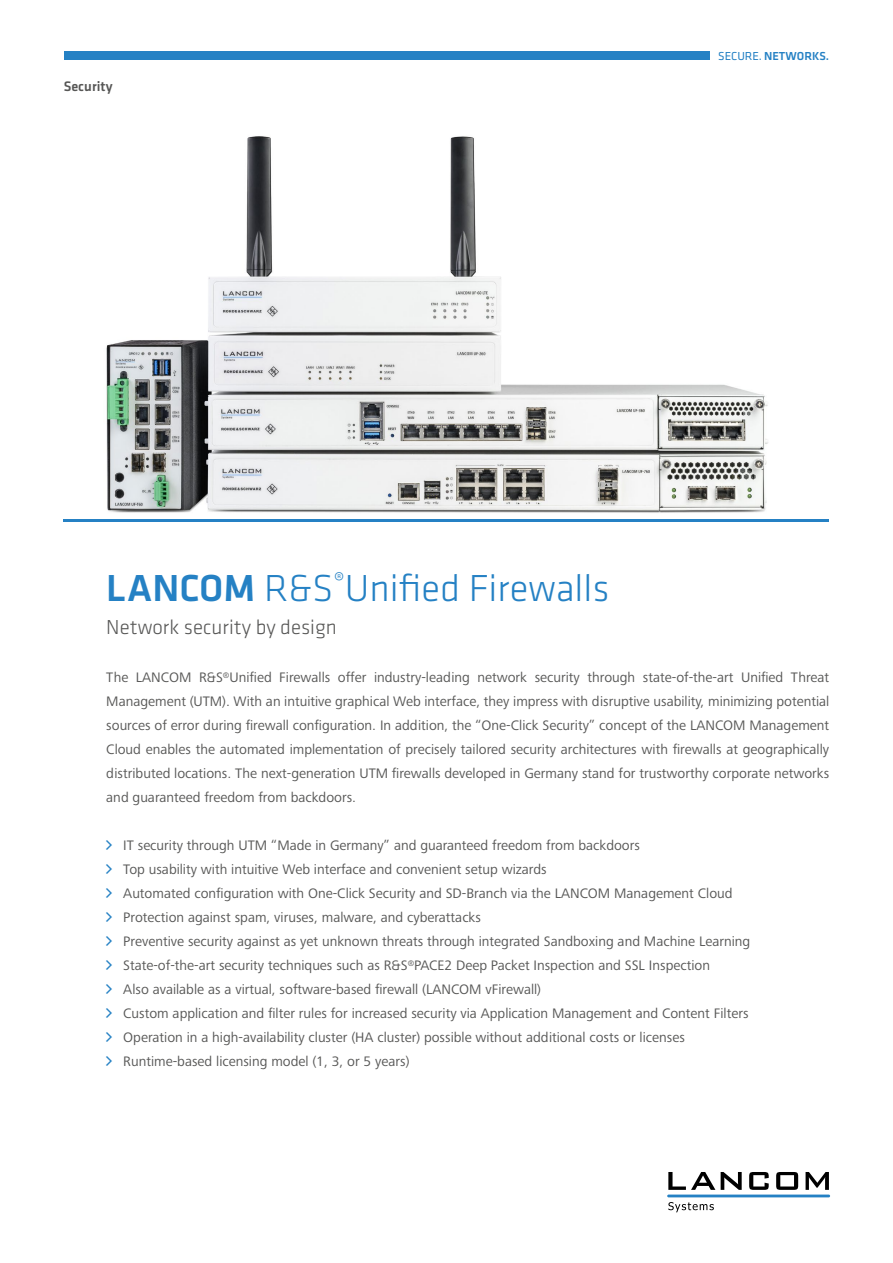
<style>
.page{position:relative;width:893px;height:1263px;background:#fff}
.page>*{position:absolute;margin:0;border:0;box-sizing:border-box;transform-origin:0 0}
.t1{font:300 39px "Klavika Basic";color:#2581c4}
.t2{font:300 21px "Klavika Basic";color:#575756}
.t3{font:14.25px/24px "Frutiger Next Pro";color:#575756}
.t4{font:500 14.25px "Klavika Basic";color:#575756}
.t5{font:500 12px "Klavika Basic";color:#2581c4}
.s1{font-weight:400}
.s2{font-weight:500}
</style>
<div class="page">
<svg style="left:668px;top:1172px;width:47px;height:18px"></svg>
<svg style="left:721px;top:1172px;width:21px;height:18px"></svg>
<svg style="left:749px;top:1172px;width:20px;height:18px"></svg>
<svg style="left:776px;top:1172px;width:22px;height:18px"></svg>
<svg style="left:806px;top:1172px;width:23px;height:18px"></svg>
<svg style="left:668px;top:1202px;width:46px;height:10px"></svg>
<hr style="left:667px;top:1194px;width:163px;height:3px;background:#2581c4">
<hr style="left:64px;top:519px;width:765px;height:3px;background:#2581c4">
<div style="left:64px;top:51px;width:645px;height:9px;background:#2581c4"></div>
<img style="left:106px;top:136px;width:662px;height:377px">
<p class="t4" style="left:64px;top:77px;width:50px">Security</p>
<p class="t5" style="left:718px;top:48px;width:112px"><span class="s1">SECURE.</span> NETWORKS.</p>
<h1 class="t1" style="left:106px;top:564px;width:504px"><span class="s2">LANCOM</span> R&amp;S<sup>®</sup>Unified Firewalls</h1>
<h2 class="t2" style="left:106px;top:614px;width:232px">Network security by design</h2>
<p class="t3" style="left:106px;top:666px;width:724px;text-align:justify">The LANCOM R&amp;S<sup>®</sup>Unified Firewalls offer industry-leading network security through state-of-the-art Unified Threat Management (UTM). With an intuitive graphical Web interface, they impress with disruptive usability, minimizing potential sources of error during firewall configuration. In addition, the “One-Click Security” concept of the LANCOM Management Cloud enables the automated implementation of precisely tailored security architectures with firewalls at geographically distributed locations. The next-generation UTM firewalls developed in Germany stand for trustworthy corporate networks and guaranteed freedom from backdoors.</p>
<p class="t3" style="left:123px;top:834px;width:628px">IT security through UTM “Made in Germany” and guaranteed freedom from backdoors<br>Top usability with intuitive Web interface and convenient setup wizards<br>Automated configuration with One-Click Security and SD-Branch via the LANCOM Management Cloud Protection against spam, viruses, malware, and cyberattacks<br>Preventive security against as yet unknown threats through integrated Sandboxing and Machine Learning State-of-the-art security techniques such as R&amp;S<sup>®</sup>PACE2 Deep Packet Inspection and SSL Inspection<br>Also available as a virtual, software-based firewall (LANCOM vFirewall)<br>Custom application and filter rules for increased security via Application Management and Content Filters Operation in a high-availability cluster (HA cluster) possible without additional costs or licenses Runtime-based licensing model (1, 3, or 5 years)</p>
</div>
